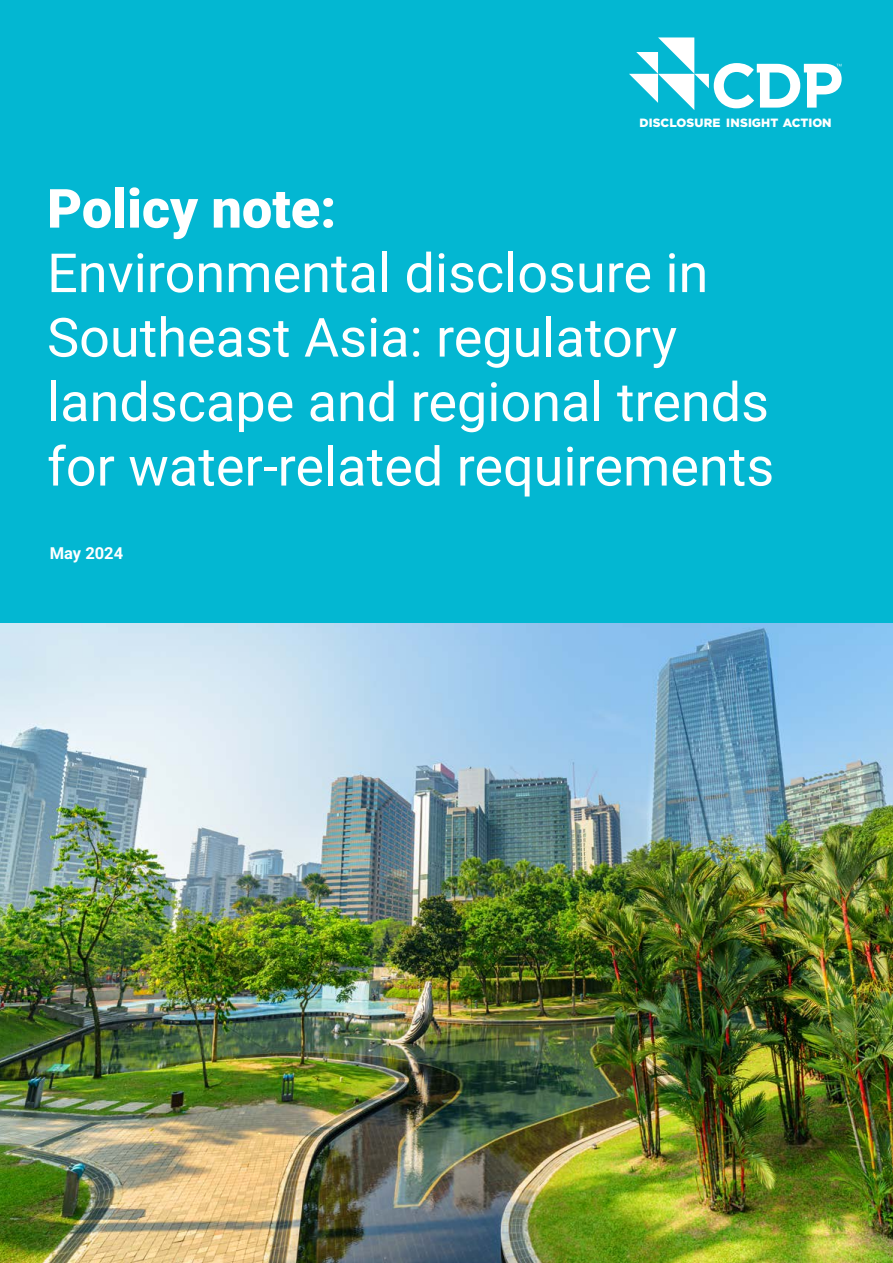
<style>
.page{position:relative;width:893px;height:1263px;background:#fff}
.page>*{position:absolute;margin:0;border:0;box-sizing:border-box;transform-origin:0 0}
.t1{font:54px/64.5px "Roboto";color:#fff}
.t2{font:900 54px "Roboto";color:#fff}
.t3{font:700 16.5px "Roboto";color:#fff}
.t4{font:900 12px "Gotham";letter-spacing:.005em;color:#fff}
</style>
<div class="page">
<div style="left:0;top:0;width:893px;height:643px;background:#03b7d2"></div>
<img style="left:0;top:623px;width:893px;height:640px">
<svg style="left:629px;top:37px;width:213px;height:73px"></svg>
<p class="t4" style="left:640px;top:116px;width:194px">DISCLOSURE INSIGHT ACTION</p>
<p class="t2" style="left:47px;top:171px;width:291px">Policy note:</p>
<p class="t1" style="left:47px;top:239px;width:729px">Environmental disclosure in<br>Southeast Asia: regulatory landscape and regional trends for water-related requirements</p>
<p class="t3" style="left:50px;top:541px;width:75px">May 2024</p>
</div>
